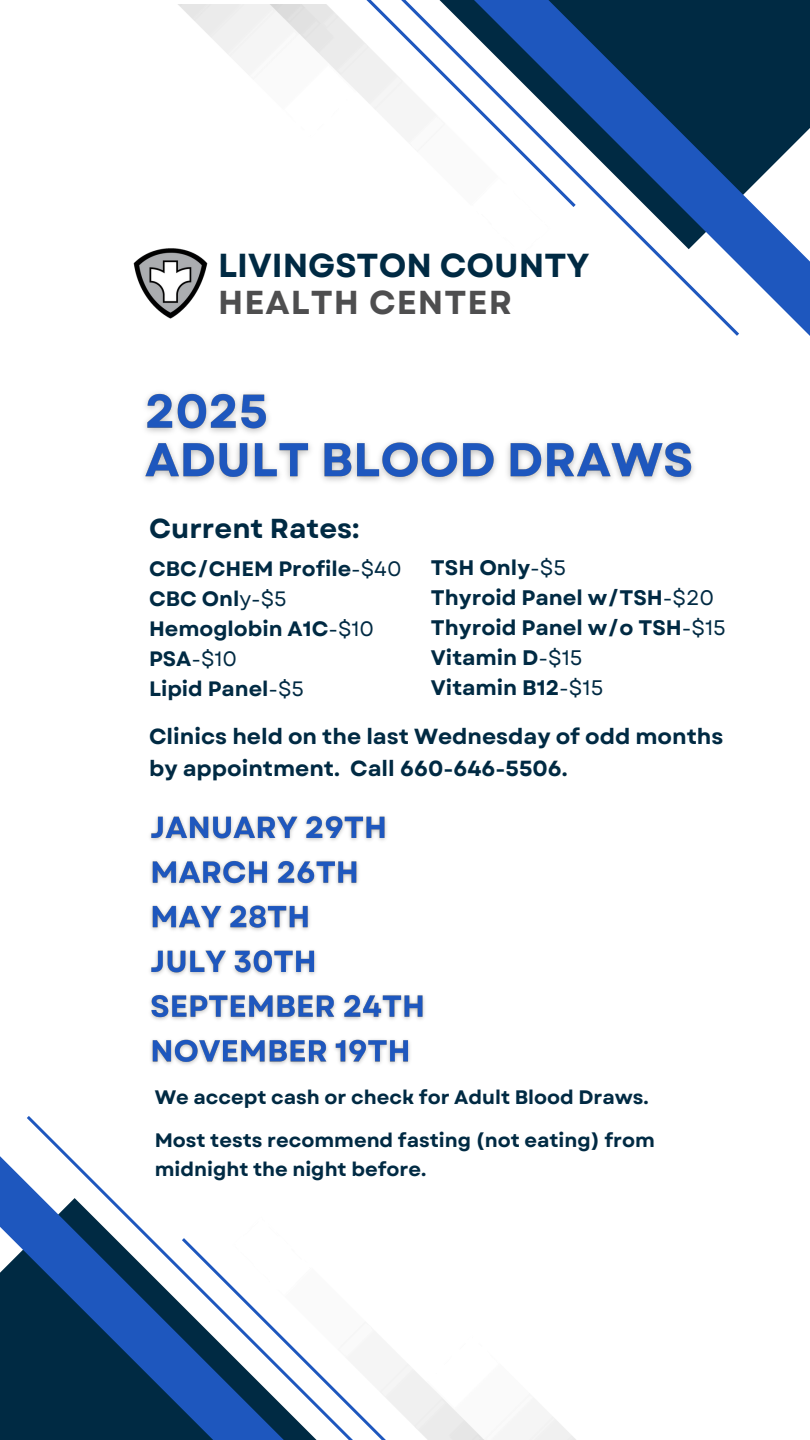
<style>
.page{position:relative;width:810px;height:1440px;background:#fff}
.page>*{position:absolute;margin:0;border:0;box-sizing:border-box;transform-origin:0 0}
.t1{font:700 33.2px "Garet";color:#002a43}
.t2{font:700 33.2px "Garet";letter-spacing:.03em;color:#4e4e4f}
.t3{font:700 27.4px "Garet";color:#002a43}
.t4{font:700 21.8px/31.9px "Garet";color:#002a43}
.t5{font:700 21.1px/30.2px "Garet";color:#002a43}
.t6{font:700 20.8px/30px "Garet";color:#002a43}
.t7{font:700 19.5px/28.9px "Garet";color:#002a43}
.s1{font-weight:400}
</style>
<div class="page">
<img style="left:179px;top:5px;width:150px;height:58px">
<svg style="left:329px;top:0;width:481px;height:336px"></svg>
<svg style="left:0;top:1116px;width:416px;height:324px"></svg>
<img style="left:133px;top:248px;width:75px;height:71px">
<img style="left:144px;top:393px;width:550px;height:89px">
<img style="left:150px;top:815px;width:275px;height:250px">
<p class="t1" style="left:218px;top:241px;width:373px">LIVINGSTON COUNTY</p>
<p class="t2" style="left:218px;top:279px;width:295px">HEALTH CENTER</p>
<p class="t3" style="left:149px;top:508px;width:212px">Current Rates:</p>
<h2 class="t6" style="left:149px;top:553px;width:254px">CBC/CHEM Profile<span class="s1">-$40<br></span>CBC Onl<span class="s1">y-$5<br></span>Hemoglobin A1C<span class="s1">-$10<br></span>PSA<span class="s1">-$10<br></span>Lipid Panel<span class="s1">-$5</span></h2>
<h2 class="t4" style="left:149px;top:720px;width:576px">Clinics held on the last Wednesday of odd months by appointment. Call 660-646-5506.</h2>
<h3 class="t5" style="left:431px;top:552px;width:296px">TSH Only<span class="s1">-$5<br></span>Thyroid Panel w/TSH<span class="s1">-$20<br></span>Thyroid Panel w/o TSH<span class="s1">-$15<br></span>Vitamin D<span class="s1">-$15<br></span>Vitamin B12<span class="s1">-$15</span></h3>
<h5 class="t7" style="left:155px;top:1083px;width:496px">We accept cash or check for Adult Blood Draws.</h5>
<h5 class="t7" style="left:155px;top:1126px;width:502px">Most tests recommend fasting (not eating) from midnight the night before.</h5>
</div>
